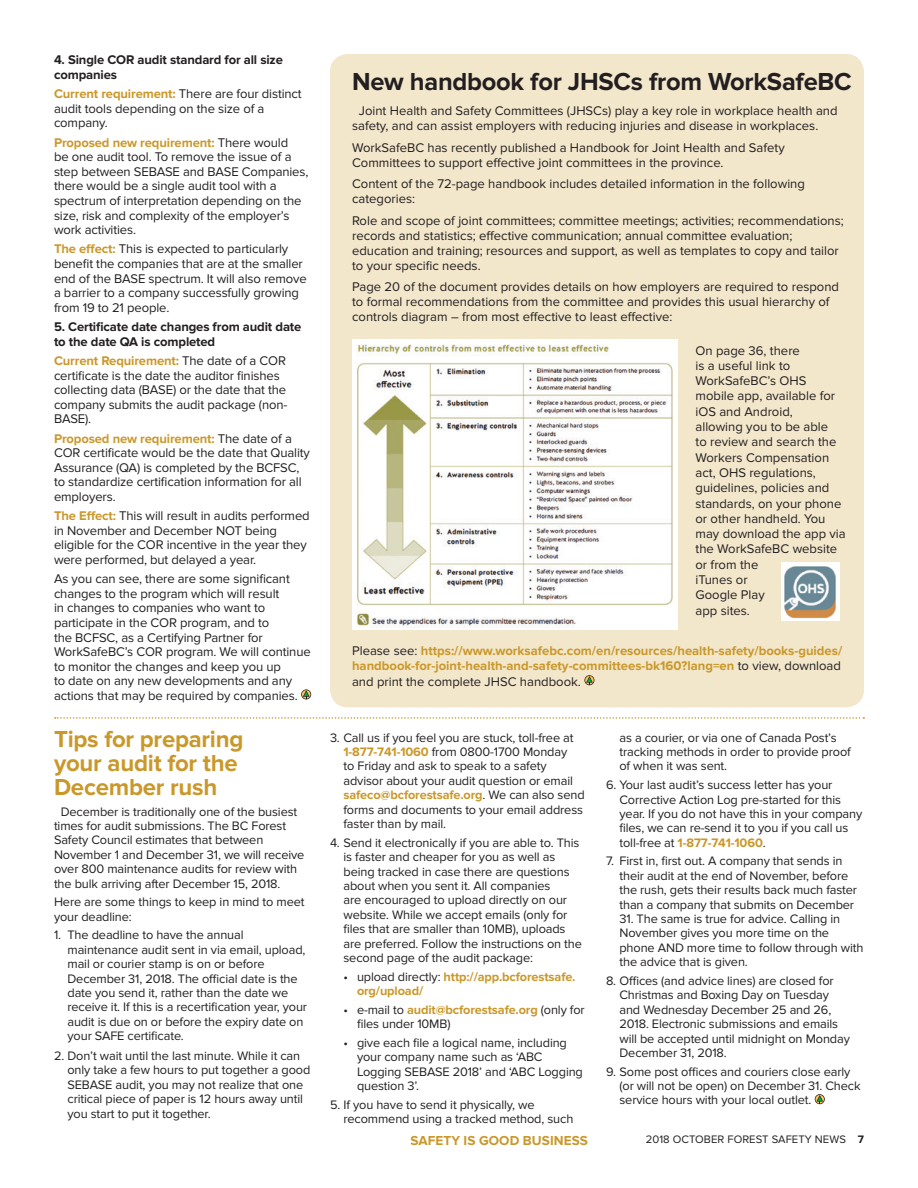
<style>
.page{position:relative;width:918px;height:1188px;background:#fff}
.page>*{position:absolute;margin:0;border:0;box-sizing:border-box;transform-origin:0 0}
.t1{font:700 25.5px "Proxima Nova";letter-spacing:-.01em;color:#231f20}
.t2{font:700 24px/24px "Proxima Nova";letter-spacing:-.01em;color:#ca982a}
.t3{font:700 13.5px "Proxima Nova";letter-spacing:.005em;color:#ca982a}
.t4{font:13.05px/14.5px "Proxima Nova";letter-spacing:-.005em;color:#231f20}
.t5{font:700 13.05px/15.3px "Proxima Nova";color:#ca982a;text-align:justify}
.t6{font:700 13.05px/14.5px "Proxima Nova";letter-spacing:-.01em;color:#231f20}
.t7{font:12.75px/14.4px "Proxima Nova";letter-spacing:-.01em;color:#231f20}
.t8{font:700 12.75px/14.4px "Proxima Nova";letter-spacing:-.01em;color:#ca982a}
.t9{font:11.25px "Proxima Nova";letter-spacing:.005em;color:#231f20}
.s1{font-weight:700;color:#ca982a}
.s2{font-weight:400;color:#231f20}
.s3{font-weight:700}
</style>
<div class="page">
<div style="left:330px;top:54px;width:534px;height:653px;background:#f2e6cb;border-radius:18px"></div>
<svg style="left:55px;top:717px;width:809px;height:2px"></svg>
<svg style="left:815px;top:1094px;width:10px;height:10px"></svg>
<svg style="left:301px;top:689px;width:10px;height:10px"></svg>
<img style="left:352px;top:340px;width:326px;height:290px">
<img style="left:781px;top:563px;width:58px;height:57px">
<svg style="left:584px;top:675px;width:10px;height:10px"></svg>
<p class="t6" style="left:54px;top:53px;width:230px">4. Single COR audit standard for all size companies</p>
<p class="t4" style="left:54px;top:87px;width:249px"><span class="s1">Current requirement:</span> There are four distinct audit tools depending on the size of a company.</p>
<p class="t4" style="left:54px;top:135px;width:256px"><span class="s1">Proposed new requirement:</span> There would<br>be one audit tool. To remove the issue of a step between SEBASE and BASE Companies, there would be a single audit tool with a spectrum of interpretation depending on the size, risk and complexity of the employer’s work activities.</p>
<p class="t4" style="left:54px;top:242px;width:254px"><span class="s1">The effect:</span> This is expected to particularly benefit the companies that are at the smaller end of the BASE spectrum. It will also remove a barrier to a company successfully growing from 19 to 21 people.</p>
<p class="t6" style="left:54px;top:320px;width:249px">5. Certificate date changes from audit date to the date QA is completed</p>
<p class="t4" style="left:54px;top:354px;width:235px"><span class="s1">Current Requirement:</span> The date of a COR certificate is the date the auditor finishes collecting data (BASE) or the date that the company submits the audit package (non-BASE).</p>
<p class="t4" style="left:54px;top:431px;width:258px"><span class="s1">Proposed new requirement:</span> The date of a COR certificate would be the date that Quality Assurance (QA) is completed by the BCFSC, to standardize certification information for all employers.</p>
<p class="t4" style="left:54px;top:509px;width:257px"><span class="s1">The Effect:</span> This will result in audits performed in November and December NOT being eligible for the COR incentive in the year they were performed, but delayed a year.</p>
<p class="t4" style="left:54px;top:572px;width:258px">As you can see, there are some significant changes to the program which will result<br>in changes to companies who want to participate in the COR program, and to<br>the BCFSC, as a Certifying Partner for WorkSafeBC’s COR program. We will continue to monitor the changes and keep you up<br>to date on any new developments and any actions that may be required by companies.</p>
<p class="t2" style="left:54px;top:727px;width:191px">Tips for preparing your audit for the<br>December rush</p>
<p class="t7" style="left:54px;top:804px;width:252px;text-indent:7px">December is traditionally one of the busiest times for audit submissions. The BC Forest Safety Council estimates that between November 1 and December 31, we will receive over 800 maintenance audits for review with the bulk arriving after December 15, 2018.</p>
<p class="t7" style="left:54px;top:895px;width:252px">Here are some things to keep in mind to meet your deadline:</p>
<p class="t7" style="left:68px;top:928px;width:241px;text-indent:-14px">1. The deadline to have the annual maintenance audit sent in via email, upload, mail or courier stamp is on or before December 31, 2018. The official date is the date you send it, rather than the date we receive it. If this is a recertification year, your audit is due on or before the expiry date on your SAFE certificate.</p>
<p class="t7" style="left:68px;top:1049px;width:244px;text-indent:-14px">2. Don’t wait until the last minute. While it can only take a few hours to put together a good SEBASE audit, you may not realize that one critical piece of paper is 12 hours away until you start to put it together.</p>
<p class="t1" style="left:352px;top:67px;width:501px">New handbook for JHSCs from WorkSafeBC</p>
<p class="t4" style="left:352px;top:104px;width:487px;line-height:15px;text-indent:7px">Joint Health and Safety Committees (JHSCs) play a key role in workplace health and safety, and can assist employers with reducing injuries and disease in workplaces.</p>
<p class="t4" style="left:352px;top:140px;width:434px;line-height:15px">WorkSafeBC has recently published a Handbook for Joint Health and Safety<br>Committees to support effective joint committees in the province.</p>
<p class="t4" style="left:352px;top:177px;width:454px;line-height:15px">Content of the 72-page handbook includes detailed information in the following categories:</p>
<p class="t4" style="left:352px;top:213px;width:493px;line-height:15px">Role and scope of joint committees; committee meetings; activities; recommendations; records and statistics; effective communication; annual committee evaluation; education and training; resources and support, as well as templates to copy and tailor to your specific needs.</p>
<p class="t4" style="left:352px;top:280px;width:488px;line-height:15px">Page 20 of the document provides details on how employers are required to respond to formal recommendations from the committee and provides this usual hierarchy of controls diagram – from most effective to least effective:</p>
<p class="t4" style="left:696px;top:343px;width:152px;line-height:15.3px">On page 36, there<br>is a useful link to<br>WorkSafeBC’s OHS mobile app, available for iOS and Android,<br>allowing you to be able<br>to review and search the<br>Workers Compensation act, OHS regulations, guidelines, policies and standards, on your phone or other handheld. You may download the app via the WorkSafeBC website or from the<br>iTunes or<br>Google Play<br>app sites.</p>
<p class="t5" style="left:352px;top:643px;width:492px"><span class="s2">Please see:</span> https://www.worksafebc.com/en/resources/health-safety/books-guides/ handbook-for-joint-health-and-safety-committees-bk160?lang=en <span class="s2">to view, download and print the complete JHSC handbook.</span></p>
<p class="t7" style="left:344px;top:730px;width:243px;text-indent:-14px">3. Call us if you feel you are stuck, toll-free at <span class="s1">1-877-741-1060</span> from 0800-1700 Monday<br>to Friday and ask to speak to a safety advisor about your audit question or email <span class="s1">safeco@bcforestsafe.org</span>. We can also send forms and documents to your email address faster than by mail.</p>
<p class="t7" style="left:344px;top:835px;width:240px;text-indent:-14px">4. Send it electronically if you are able to. This is faster and cheaper for you as well as being tracked in case there are questions about when you sent it. All companies<br>are encouraged to upload directly on our website. While we accept emails (only for files that are smaller than 10MB), uploads are preferred. Follow the instructions on the second page of the audit package:</p>
<p class="t8" style="left:357px;top:969px;width:220px;text-indent:-14px"><span class="s2">• upload directly:</span> http://app.bcforestsafe. org/upload/</p>
<p class="t7" style="left:357px;top:1003px;width:229px;text-indent:-14px">• e-mail to <span class="s1">audit@bcforestsafe.org</span> (only for files under 10MB)</p>
<p class="t7" style="left:357px;top:1036px;width:227px;text-indent:-14px">• give each file a logical name, including your company name such as ‘ABC<br>Logging SEBASE 2018’ and ‘ABC Logging question 3’.</p>
<p class="t7" style="left:344px;top:1098px;width:231px;text-indent:-14px">5. If you have to send it physically, we recommend using a tracked method, such</p>
<p class="t7" style="left:620px;top:730px;width:233px">as a courier, or via one of Canada Post’s tracking methods in order to provide proof of when it was sent.</p>
<p class="t7" style="left:620px;top:778px;width:244px;text-indent:-14px">6. Your last audit’s success letter has your Corrective Action Log pre-started for this year. If you do not have this in your company files, we can re-send it to you if you call us toll-free at <span class="s1">1-877-741-1060</span>.</p>
<p class="t7" style="left:620px;top:854px;width:239px;text-indent:-14px">7. First in, first out. A company that sends in their audit at the end of November, before the rush, gets their results back much faster than a company that submits on December</p>
<p class="t7" style="left:620px;top:912px;width:246px">31. The same is true for advice. Calling in November gives you more time on the phone AND more time to follow through with the advice that is given.</p>
<p class="t7" style="left:620px;top:974px;width:232px;text-indent:-14px">8. Offices (and advice lines) are closed for Christmas and Boxing Day on Tuesday and Wednesday December 25 and 26, 2018. Electronic submissions and emails will be accepted until midnight on Monday December 31, 2018.</p>
<p class="t7" style="left:620px;top:1064px;width:243px;text-indent:-14px">9. Some post offices and couriers close early (or will not be open) on December 31. Check service hours with your local outlet.</p>
<p class="t3" style="left:410px;top:1132px;width:179px">SAFETY IS GOOD BUSINESS</p>
<p class="t9" style="left:646px;top:1133px;width:220px">2018 OCTOBER FOREST SAFETY NEWS <span class="s3">7</span></p>
</div>
